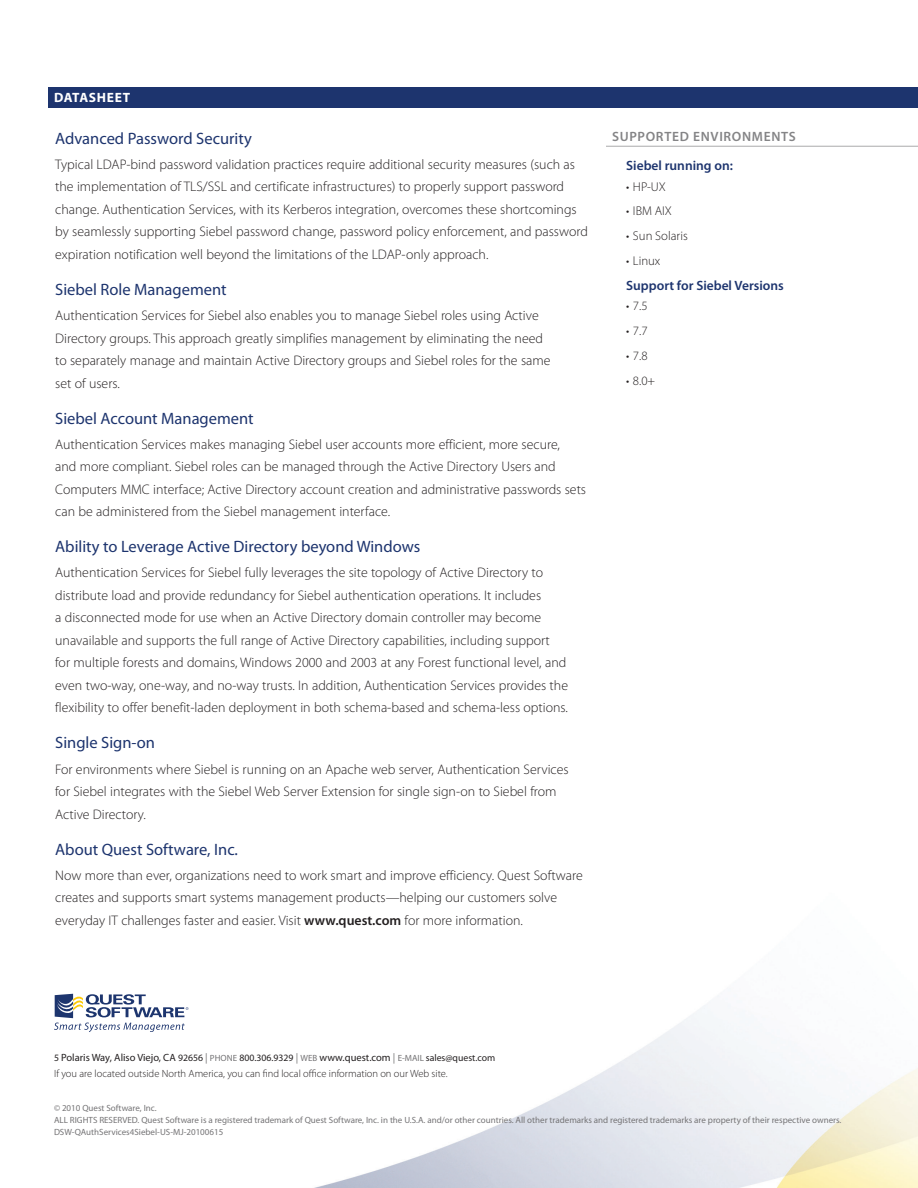
<style>
.page{position:relative;width:918px;height:1188px;background:#fff}
.page>*{position:absolute;margin:0;border:0;box-sizing:border-box;transform-origin:0 0}
.t1{font:16.5px "Myriad Pro";color:#1d346e}
.t2{font:300 13.8px/22.5px "Myriad Pro";color:#231f20}
.t3{font:600 13.5px "Myriad Pro";color:#1d346e}
.t4{font:600 13.5px "Myriad Pro";letter-spacing:.05em;color:#848486}
.t5{font:700 13.5px "Myriad Pro";letter-spacing:.05em;color:#fff}
.t6{font:300 12.75px "Myriad Pro";color:#231f20}
.t7{font:300 10.5px/15.3px "Myriad Pro";color:#231f20}
.t8{font:9px/12px "Myriad Pro";color:#757476}
.s1{font-weight:600}
.s2{font-weight:400;font-size:9.75px}
.s3{font-weight:400}
.s4{font-weight:400;color:#757476}
.s5{font-weight:400;font-size:9px;color:#757476}
</style>
<div class="page">
<img style="left:314px;top:995px;width:604px;height:193px">
<svg style="left:54px;top:994px;width:134px;height:38px"></svg>
<div style="left:48px;top:88px;width:870px;height:20px;background:#1d346e"></div>
<hr style="left:606px;top:146px;width:312px;height:1px;background:#b3b4b5">
<p class="t5" style="left:54px;top:90px;width:78px">DATASHEET</p>
<p class="t1" style="left:55px;top:129px;width:198px">Advanced Password Security</p>
<p class="t2" style="left:55px;top:153px;width:534px">Typical LDAP-bind password validation practices require additional security measures (such as the implementation of TLS/SSL and certificate infrastructures) to properly support password change. Authentication Services, with its Kerberos integration, overcomes these shortcomings by seamlessly supporting Siebel password change, password policy enforcement, and password expiration notification well beyond the limitations of the LDAP-only approach.</p>
<p class="t1" style="left:55px;top:280px;width:173px">Siebel Role Management</p>
<p class="t2" style="left:55px;top:304px;width:497px">Authentication Services for Siebel also enables you to manage Siebel roles using Active Directory groups. This approach greatly simplifies management by eliminating the need to separately manage and maintain Active Directory groups and Siebel roles for the same set of users.</p>
<p class="t1" style="left:55px;top:409px;width:200px">Siebel Account Management</p>
<p class="t2" style="left:55px;top:433px;width:532px">Authentication Services makes managing Siebel user accounts more efficient, more secure,<br>and more compliant. Siebel roles can be managed through the Active Directory Users and Computers MMC interface; Active Directory account creation and administrative passwords sets can be administered from the Siebel management interface.</p>
<p class="t1" style="left:55px;top:538px;width:367px">Ability to Leverage Active Directory beyond Windows</p>
<p class="t2" style="left:55px;top:561px;width:514px">Authentication Services for Siebel fully leverages the site topology of Active Directory to distribute load and provide redundancy for Siebel authentication operations. It includes<br>a disconnected mode for use when an Active Directory domain controller may become unavailable and supports the full range of Active Directory capabilities, including support for multiple forests and domains, Windows 2000 and 2003 at any Forest functional level, and even two-way, one-way, and no-way trusts. In addition, Authentication Services provides the flexibility to offer benefit-laden deployment in both schema-based and schema-less options.</p>
<p class="t1" style="left:55px;top:734px;width:101px">Single Sign-on</p>
<p class="t2" style="left:55px;top:758px;width:515px">For environments where Siebel is running on an Apache web server, Authentication Services for Siebel integrates with the Siebel Web Server Extension for single sign-on to Siebel from<br>Active Directory.</p>
<p class="t1" style="left:55px;top:840px;width:184px">About Quest Software, Inc.</p>
<p class="t2" style="left:55px;top:864px;width:529px">Now more than ever, organizations need to work smart and improve efficiency. Quest Software creates and supports smart systems management products—helping our customers solve everyday IT challenges faster and easier. Visit <span class="s1">www.quest.com</span> for more information.</p>
<p class="t4" style="left:612px;top:129px;width:185px">SUPPORTED ENVIRONMENTS</p>
<p class="t3" style="left:626px;top:158px;width:108px">Siebel running on:</p>
<p class="t6" style="left:626px;top:179px;width:41px">• HP-UX</p>
<p class="t6" style="left:626px;top:203px;width:47px">• IBM AIX</p>
<p class="t6" style="left:626px;top:228px;width:63px">• Sun Solaris</p>
<p class="t6" style="left:626px;top:253px;width:36px">• Linux</p>
<p class="t3" style="left:626px;top:278px;width:159px">Support for Siebel Versions</p>
<p class="t6" style="left:626px;top:298px;width:23px">• 7.5</p>
<p class="t6" style="left:626px;top:323px;width:23px">• 7.7</p>
<p class="t6" style="left:626px;top:348px;width:23px">• 7.8</p>
<p class="t6" style="left:626px;top:373px;width:31px">• 8.0+</p>
<p class="t7" style="left:54px;top:1050px;width:443px"><span class="s2">5</span> <span class="s3">Polaris Way, Aliso Viejo, CA</span> <span class="s2">92656</span> <span class="s4">|</span> <span class="s5">PHONE</span> <span class="s2">800.306.9329</span> <span class="s4">|</span> <span class="s5">WEB</span> <span class="s3">www.quest.com</span> <span class="s4">|</span> <span class="s5">E-MAIL</span> <span class="s2">sales@quest.com<br></span>If you are located outside North America, you can find local office information on our Web site.</p>
<p class="t8" style="left:54px;top:1102px;width:789px">© 2010 Quest Software, Inc.<br>ALL RIGHTS RESERVED. Quest Software is a registered trademark of Quest Software, Inc. in the U.S.A. and/or other countries. All other trademarks and registered trademarks are property of their respective owners.<br>DSW-QAuthServices4Siebel-US-MJ-20100615</p>
</div>
